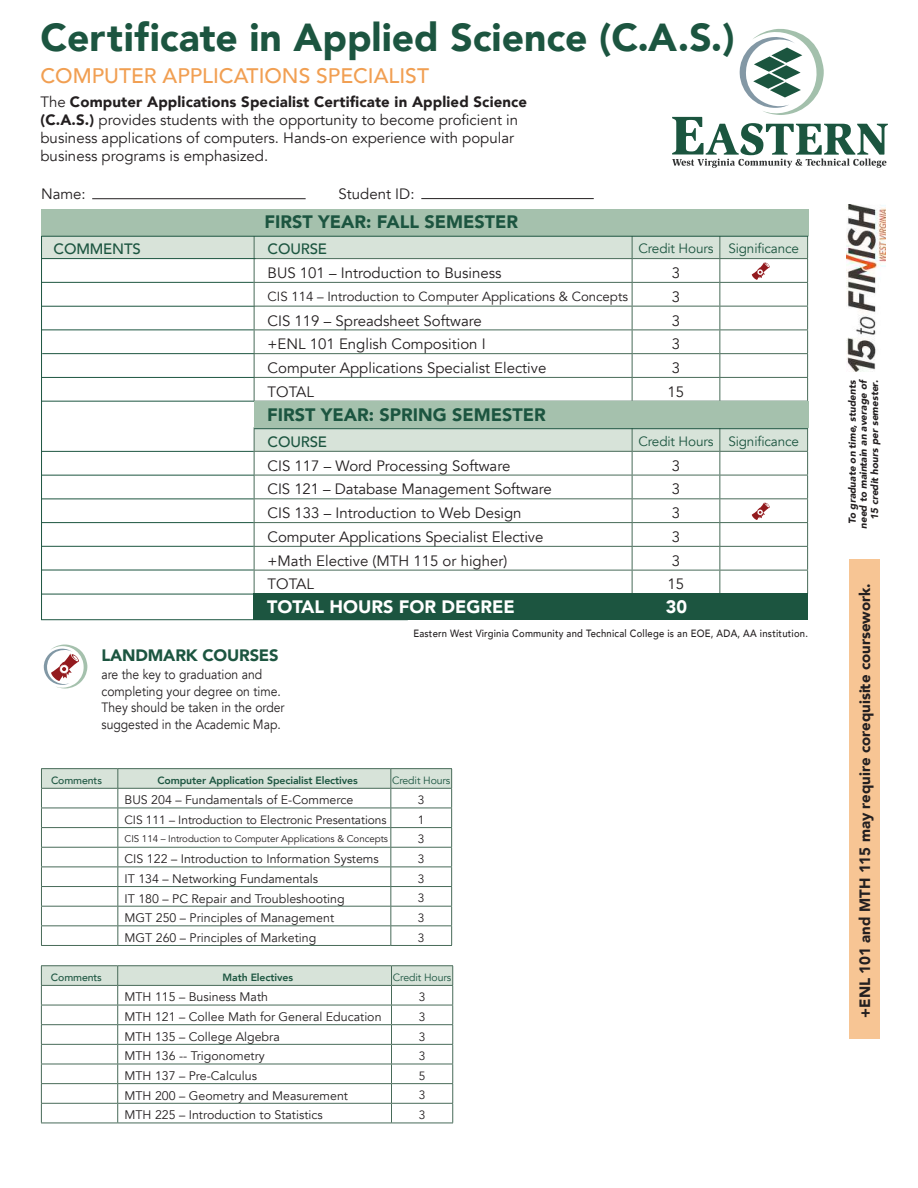
<style>
.page{position:relative;width:918px;height:1188px;background:#fff}
.page>*{position:absolute;margin:0;border:0;box-sizing:border-box;transform-origin:0 0}
.t1{font:900 39px "Avenir";color:#1c5540}
.t2{font:500 21px "Avenir";color:#f19f52}
.t3{font:900 18px "Avenir";color:#1c5540}
.t4{font:900 18px "Avenir";color:#fff}
.t5{font:900 16.5px "Avenir";letter-spacing:-.01em;color:#1c5540}
.t6{font:15px/18px "Avenir";color:#231f20}
.t7{font:900 15px "Avenir";color:#231f20}
.t8{font:500 15px "Avenir";letter-spacing:-.01em;color:#1c5540}
.t9{font:13.5px/16.5px "Avenir";color:#231f20;scale:.9 1}
.t10{font:13.5px "Avenir";letter-spacing:-.01em;color:#1c5540}
.t11{font:13.2px "Avenir";color:#231f20}
.t12{font:12.45px "Avenir";color:#231f20}
.t13{font:12px "Avenir";letter-spacing:-.005em;color:#231f20}
.t14{font:500 10.5px "Avenir";letter-spacing:.025em;color:#231f20;scale:.9 1}
.t15{font:800 10.5px "Avenir";letter-spacing:-.01em;color:#1c5540}
.t16{font:10.5px "Avenir";letter-spacing:-.01em;color:#1c5540}
.t17{font:500 10.5px "Avenir";letter-spacing:-.01em;color:#1c5540}
.t18{font:italic 900 10.05px/11.1px "Avenir";color:#231f20;text-align:right}
.t19{font:9.75px "Avenir";letter-spacing:-.005em;color:#231f20}
.s1{font-weight:900}
</style>
<div class="page">
<svg style="left:672px;top:29px;width:216px;height:139px"></svg>
<img style="left:846px;top:204px;width:40px;height:168px">
<div style="left:849px;top:560px;width:30px;height:479px;background:#f7c594"></div>
<div style="left:41px;top:233px;width:213px;height:26px;background:#d8e3d9"></div>
<hr style="left:42px;top:282px;width:212px;height:1px;background:#1c5540">
<hr style="left:42px;top:306px;width:213px;height:1px;background:#1c5540">
<hr style="left:42px;top:330px;width:212px;height:1px;background:#1c5540">
<hr style="left:42px;top:353px;width:212px;height:1px;background:#1c5540">
<hr style="left:42px;top:377px;width:212px;height:1px;background:#1c5540">
<hr style="left:41px;top:401px;width:213px;height:1px;background:#1c5540">
<hr style="left:42px;top:451px;width:212px;height:1px;background:#1c5540">
<hr style="left:42px;top:475px;width:212px;height:1px;background:#1c5540">
<hr style="left:42px;top:499px;width:212px;height:1px;background:#1c5540">
<hr style="left:42px;top:522px;width:212px;height:1px;background:#1c5540">
<hr style="left:42px;top:570px;width:212px;height:1px;background:#1c5540">
<hr style="left:42px;top:546px;width:212px;height:1px;background:#1c5540">
<hr style="left:41px;top:594px;width:213px;height:1px;background:#1c5540">
<hr style="left:254px;top:593px;width:378px;height:1px;background:#486b59">
<hr style="left:632px;top:593px;width:88px;height:1px;background:#486b59">
<hr style="left:720px;top:593px;width:88px;height:1px;background:#486b59">
<div style="left:41px;top:209px;width:768px;height:27px;background:#a5c1ad"></div>
<div style="left:254px;top:401px;width:555px;height:27px;background:#a5c1ad"></div>
<hr style="left:41px;top:236px;width:1px;height:384px;background:#1c5540">
<hr style="left:42px;top:258px;width:213px;height:1px;background:#1c5540">
<hr style="left:42px;top:236px;width:766px;height:1px;background:#1c5540">
<hr style="left:92px;top:198px;width:214px;height:1px;background:#231f20">
<hr style="left:421px;top:198px;width:173px;height:1px;background:#231f20">
<svg style="left:44px;top:645px;width:43px;height:44px"></svg>
<div style="left:254px;top:594px;width:554px;height:26px;background:#1c5540"></div>
<hr style="left:41px;top:619px;width:367px;height:1px;background:#1c5540">
<svg style="left:254px;top:235px;width:554px;height:166px"></svg>
<svg style="left:254px;top:428px;width:554px;height:165px"></svg>
<hr style="left:41px;top:965px;width:77px;height:1px;background:#486b59">
<hr style="left:118px;top:965px;width:274px;height:1px;background:#486b59">
<hr style="left:392px;top:965px;width:61px;height:1px;background:#486b59">
<svg style="left:41px;top:966px;width:412px;height:157px"></svg>
<hr style="left:41px;top:1123px;width:77px;height:1px;background:#486b59">
<hr style="left:118px;top:1123px;width:274px;height:1px;background:#486b59">
<hr style="left:392px;top:1123px;width:61px;height:1px;background:#486b59">
<hr style="left:41px;top:768px;width:77px;height:1px;background:#486b59">
<hr style="left:118px;top:768px;width:273px;height:1px;background:#486b59">
<hr style="left:391px;top:768px;width:61px;height:1px;background:#486b59">
<svg style="left:41px;top:769px;width:411px;height:176px"></svg>
<hr style="left:41px;top:945px;width:77px;height:1px;background:#486b59">
<hr style="left:118px;top:945px;width:273px;height:1px;background:#486b59">
<hr style="left:391px;top:945px;width:61px;height:1px;background:#486b59">
<h1 class="t1" style="left:40px;top:4px;width:696px">Certificate in Applied Science (C.A.S.)</h1>
<h2 class="t2" style="left:40px;top:57px;width:390px">COMPUTER APPLICATIONS SPECIALIST</h2>
<p class="t6" style="left:40px;top:93px;width:488px">The <span class="s1">Computer Applications Specialist Certificate in Applied Science (C.A.S.)</span> provides students with the opportunity to become proficient in business applications of computers. Hands-on experience with popular business programs is emphasized.</p>
<p class="t6" style="left:41px;top:185px;width:46px">Name:</p>
<p class="t6" style="left:339px;top:185px;width:77px">Student ID:</p>
<p class="t8" style="left:54px;top:236px;width:89px">COMMENTS</p>
<p class="t3" style="left:265px;top:206px;width:255px">FIRST YEAR: FALL SEMESTER</p>
<p class="t8" style="left:268px;top:236px;width:61px">COURSE</p>
<p class="t10" style="left:639px;top:241px;width:162px">Credit Hours Significance</p>
<p class="t6" style="left:268px;top:264px;width:235px">BUS 101 – Introduction to Business</p>
<p class="t6" style="left:672px;top:264px;width:10px">3</p>
<p class="t11" style="left:268px;top:288px;width:362px">CIS 114 – Introduction to Computer Applications &amp; Concepts</p>
<p class="t6" style="left:672px;top:288px;width:10px">3</p>
<p class="t6" style="left:268px;top:312px;width:216px">CIS 119 – Spreadsheet Software</p>
<p class="t6" style="left:672px;top:312px;width:10px">3</p>
<p class="t6" style="left:268px;top:335px;width:220px">+ENL 101 English Composition I</p>
<p class="t6" style="left:672px;top:335px;width:10px">3</p>
<p class="t6" style="left:268px;top:359px;width:280px">Computer Applications Specialist Elective</p>
<p class="t6" style="left:672px;top:359px;width:10px">3</p>
<p class="t6" style="left:268px;top:383px;width:48px">TOTAL</p>
<p class="t6" style="left:668px;top:383px;width:18px">15</p>
<p class="t3" style="left:267px;top:399px;width:280px">FIRST YEAR: SPRING SEMESTER</p>
<p class="t8" style="left:268px;top:429px;width:61px">COURSE</p>
<p class="t10" style="left:639px;top:433px;width:162px">Credit Hours Significance</p>
<p class="t6" style="left:268px;top:457px;width:244px">CIS 117 – Word Processing Software</p>
<p class="t6" style="left:672px;top:457px;width:10px">3</p>
<p class="t6" style="left:268px;top:481px;width:286px">CIS 121 – Database Management Software</p>
<p class="t6" style="left:672px;top:481px;width:10px">3</p>
<p class="t6" style="left:268px;top:504px;width:256px">CIS 133 – Introduction to Web Design</p>
<p class="t6" style="left:672px;top:504px;width:10px">3</p>
<p class="t6" style="left:268px;top:528px;width:277px">Computer Applications Specialist Elective</p>
<p class="t6" style="left:672px;top:528px;width:10px">3</p>
<p class="t6" style="left:268px;top:552px;width:241px">+Math Elective (MTH 115 or higher)</p>
<p class="t6" style="left:672px;top:552px;width:10px">3</p>
<p class="t6" style="left:268px;top:576px;width:48px">TOTAL</p>
<p class="t6" style="left:668px;top:576px;width:18px">15</p>
<p class="t4" style="left:267px;top:591px;width:249px">TOTAL HOURS FOR DEGREE</p>
<p class="t4" style="left:666px;top:591px;width:23px">30</p>
<p class="t14" style="left:413px;top:624px;width:440px">Eastern West Virginia Community and Technical College is an EOE, ADA, AA institution.</p>
<p class="t5" style="left:102px;top:641px;width:179px">LANDMARK COURSES</p>
<p class="t9" style="left:102px;top:667px;width:205px">are the key to graduation and completing your degree on time.<br>They should be taken in the order suggested in the Academic Map.</p>
<p class="t17" style="left:51px;top:771px;width:53px">Comments</p>
<p class="t15" style="left:157px;top:772px;width:202px">Computer Application Specialist Electives</p>
<p class="t16" style="left:392px;top:774px;width:60px">Credit Hours</p>
<p class="t12" style="left:125px;top:793px;width:230px">BUS 204 – Fundamentals of E-Commerce</p>
<p class="t13" style="left:418px;top:793px;width:8px">3</p>
<p class="t13" style="left:125px;top:812px;width:264px">CIS 111 – Introduction to Electronic Presentations</p>
<p class="t13" style="left:418px;top:812px;width:8px">1</p>
<p class="t19" style="left:125px;top:833px;width:265px">CIS 114 – Introduction to Computer Applications &amp; Concepts</p>
<p class="t13" style="left:418px;top:832px;width:8px">3</p>
<p class="t12" style="left:125px;top:852px;width:256px">CIS 122 – Introduction to Information Systems</p>
<p class="t13" style="left:418px;top:852px;width:8px">3</p>
<p class="t12" style="left:125px;top:871px;width:195px">IT 134 – Networking Fundamentals</p>
<p class="t13" style="left:418px;top:871px;width:8px">3</p>
<p class="t12" style="left:125px;top:891px;width:222px">IT 180 – PC Repair and Troubleshooting</p>
<p class="t13" style="left:418px;top:891px;width:8px">3</p>
<p class="t12" style="left:125px;top:911px;width:211px">MGT 250 – Principles of Management</p>
<p class="t13" style="left:418px;top:911px;width:8px">3</p>
<p class="t12" style="left:125px;top:930px;width:193px">MGT 260 – Principles of Marketing</p>
<p class="t13" style="left:418px;top:930px;width:8px">3</p>
<p class="t17" style="left:51px;top:968px;width:53px">Comments</p>
<p class="t15" style="left:223px;top:969px;width:72px">Math Electives</p>
<p class="t16" style="left:393px;top:971px;width:60px">Credit Hours</p>
<p class="t12" style="left:124px;top:990px;width:145px">MTH 115 – Business Math</p>
<p class="t13" style="left:419px;top:990px;width:8px">3</p>
<p class="t12" style="left:124px;top:1009px;width:259px">MTH 121 – Collee Math for General Education</p>
<p class="t13" style="left:419px;top:1010px;width:8px">3</p>
<p class="t12" style="left:124px;top:1029px;width:157px">MTH 135 – College Algebra</p>
<p class="t13" style="left:419px;top:1029px;width:8px">3</p>
<p class="t12" style="left:124px;top:1049px;width:142px">MTH 136 -- Trigonometry</p>
<p class="t13" style="left:419px;top:1049px;width:8px">3</p>
<p class="t12" style="left:124px;top:1068px;width:134px">MTH 137 – Pre-Calculus</p>
<p class="t13" style="left:419px;top:1069px;width:8px">5</p>
<p class="t12" style="left:124px;top:1088px;width:225px">MTH 200 – Geometry and Measurement</p>
<p class="t13" style="left:419px;top:1088px;width:8px">3</p>
<p class="t12" style="left:124px;top:1108px;width:200px">MTH 225 – Introduction to Statistics</p>
<p class="t13" style="left:419px;top:1108px;width:8px">3</p>
<p class="t18" style="left:847px;top:529px;width:151px;rotate:-90deg">To graduate on time, students need to maintain an average of<br>15 credit hours per semester.</p>
<p class="t7" style="left:852px;top:1018px;width:436px;rotate:-90deg">+ENL 101 and MTH 115 may require corequisite coursework.</p>
</div>
